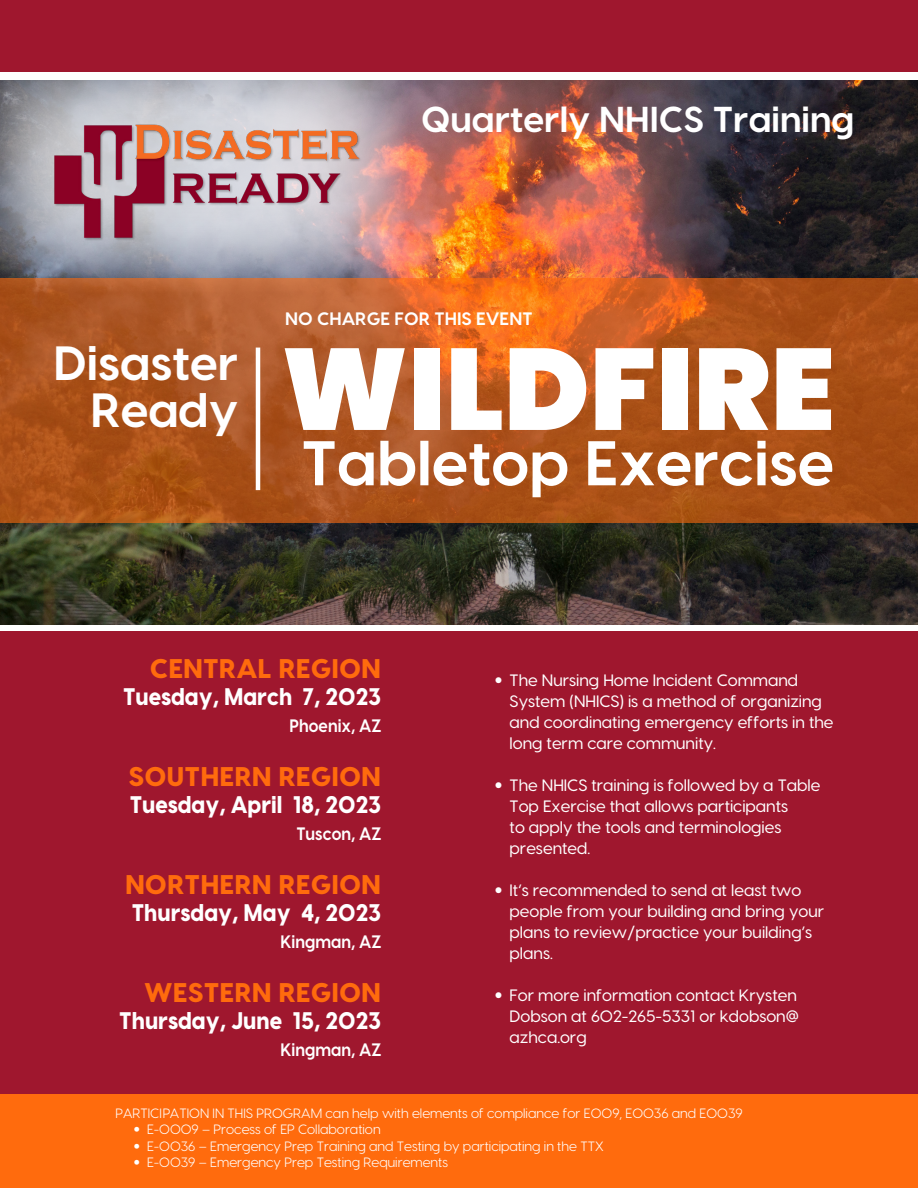
<style>
.page{position:relative;width:918px;height:1188px;background:#fff}
.page>*{position:absolute;margin:0;border:0;box-sizing:border-box;transform-origin:0 0}
.t1{font:900 115.5px "Poppins";color:#fff}
.t2{font:700 63px "Visby";color:#fff}
.t3{font:700 48px/46.5px "Visby";color:#fff;text-align:right}
.t4{font:700 36px "Visby";color:#fff}
.No_Spacing{font:800 27px "Visby";color:#ff6b0d}
.No_Spacing-2{font:800 24px "Visby";color:#fff;scale:.9 1}
.No_Spacing-3{font:700 18px "Visby";color:#fff;scale:.9 1}
.No_Spacing-4{font:700 18px "Visby";color:#fff}
.Normal__Web{font:500 16.5px/21px "Visby";color:#fff}
.No_Spacing-5{font:13.5px "Visby";color:#fff}
.s1{font-family:"Avenir"}
</style>
<div class="page">
<div style="left:0;top:631px;width:918px;height:533px;background:#9f172e"></div>
<div style="left:0;top:1094px;width:918px;height:94px;background:#ff6b0d"></div>
<img style="left:0;top:80px;width:918px;height:544px">
<svg style="left:0;top:80px;width:409px;height:199px;background:#a599a0"></svg>
<svg style="left:0;top:279px;width:918px;height:244px;background:#b3561d"></svg>
<img style="left:39px;top:108px;width:334px;height:144px">
<div style="left:0;top:0;width:918px;height:72px;background:#9f172e"></div>
<hr style="left:256px;top:348px;width:4px;height:142px;background:#fff">
<p class="t4" style="left:421px;top:88px;width:435px">Quarterly NHICS Training</p>
<p class="t3" style="left:54px;top:334px;width:186px">Disaster<br>Ready</p>
<p class="No_Spacing-4" style="left:285px;top:303px;width:249px">NO CHARGE FOR THIS EVENT</p>
<p class="t1" style="left:281px;top:323px;width:555px">WILDFIRE</p>
<p class="t2" style="left:301px;top:409px;width:534px">Tabletop Exercise</p>
<p class="No_Spacing" style="left:150px;top:644px;width:233px">CENTRAL REGION</p>
<p class="No_Spacing-2" style="left:123px;top:675px;width:288px">Tuesday, March 7, 2023</p>
<p class="No_Spacing-3" style="left:290px;top:710px;width:103px">Phoenix, AZ</p>
<p class="No_Spacing" style="left:129px;top:752px;width:254px">SOUTHERN REGION</p>
<p class="No_Spacing-2" style="left:130px;top:783px;width:281px">Tuesday, April 18, 2023</p>
<p class="No_Spacing-3" style="left:296px;top:818px;width:96px">Tuscon, AZ</p>
<p class="No_Spacing" style="left:125px;top:860px;width:258px">NORTHERN REGION</p>
<p class="No_Spacing-2" style="left:132px;top:891px;width:279px">Thursday, May 4, 2023</p>
<p class="No_Spacing-3" style="left:280px;top:926px;width:113px">Kingman, AZ</p>
<p class="No_Spacing" style="left:144px;top:968px;width:238px">WESTERN REGION</p>
<p class="No_Spacing-2" style="left:119px;top:999px;width:293px">Thursday, June 15, 2023</p>
<p class="No_Spacing-3" style="left:280px;top:1034px;width:113px">Kingman, AZ</p>
<p class="Normal__Web" style="left:510px;top:668px;width:325px;text-indent:-15px"><span class="s1">•</span> The Nursing Home Incident Command System (NHICS) is a method of organizing and coordinating emergency efforts in the long term care community.</p>
<p class="Normal__Web" style="left:510px;top:773px;width:312px;text-indent:-15px"><span class="s1">•</span> The NHICS training is followed by a Table<br>Top Exercise that allows participants<br>to apply the tools and terminologies presented.</p>
<p class="Normal__Web" style="left:510px;top:878px;width:316px;text-indent:-15px"><span class="s1">•</span> It’s recommended to send at least two people from your building and bring your plans to review/practice your building’s plans.</p>
<p class="Normal__Web" style="left:510px;top:983px;width:291px;text-indent:-15px"><span class="s1">•</span> For more information contact Krysten<br>Dobson at 602-265-5331 or kdobson@ azhca.org</p>
<p class="No_Spacing-5" style="left:116px;top:1102px;width:629px">PARTICIPATION IN THIS PROGRAM can help with elements of compliance for E009, E0036 and E0039</p>
<p class="No_Spacing-5" style="left:134px;top:1119px;width:249px"><span class="s1">•</span> E-0009 – Process of EP Collaboration</p>
<p class="No_Spacing-5" style="left:134px;top:1135px;width:472px"><span class="s1">•</span> E-0036 – Emergency Prep Training and Testing by participating in the TTX</p>
<p class="No_Spacing-5" style="left:134px;top:1152px;width:316px"><span class="s1">•</span> E-0039 – Emergency Prep Testing Requirements</p>
</div>
